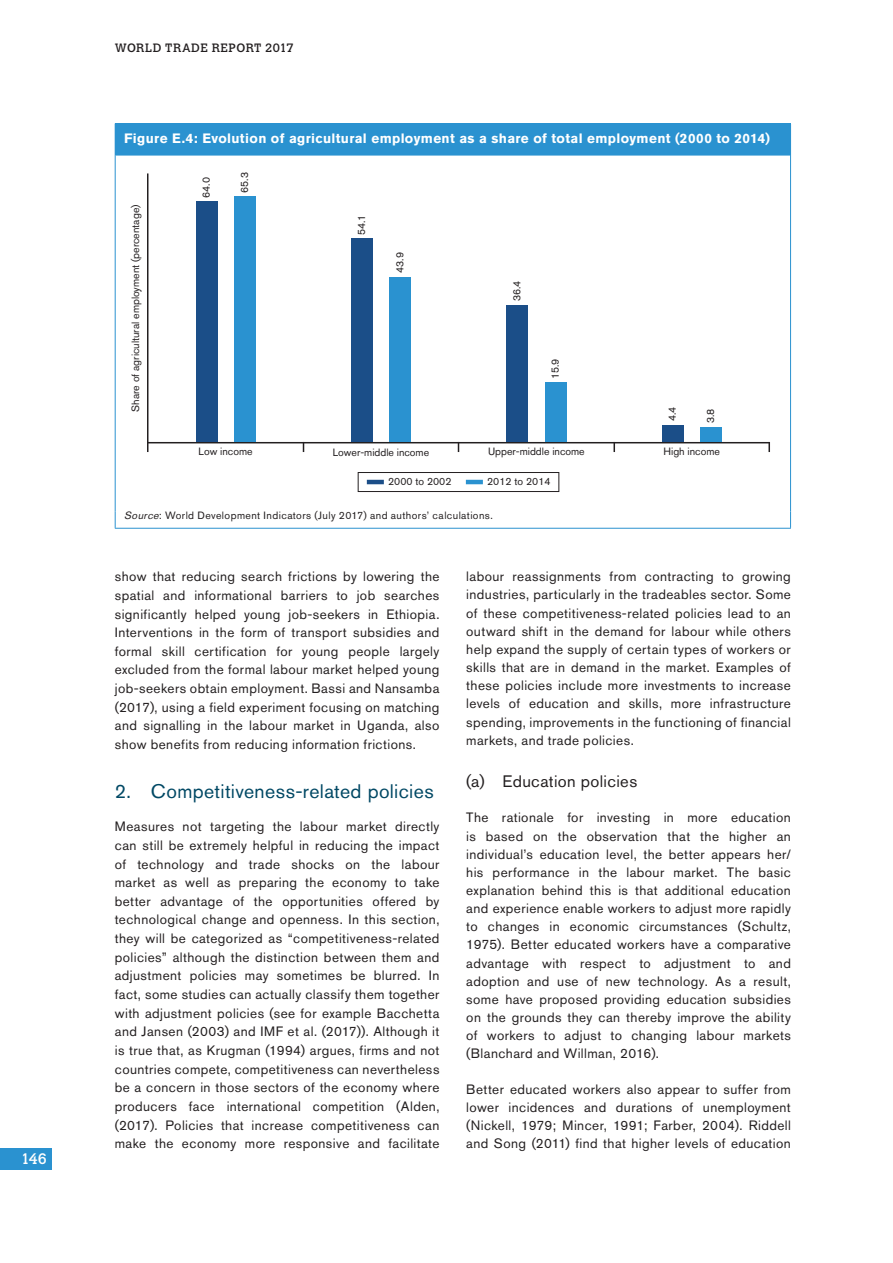
<style>
.page{position:relative;width:893px;height:1263px;background:#fff}
.page>*{position:absolute;margin:0;border:0;box-sizing:border-box;transform-origin:0 0}
.Sous-titres_1{font:19.5px "Akzidenz Grotesk Std";letter-spacing:.02em;color:#004864}
.Sous-titres_2{font:16.5px "Akzidenz Grotesk Std";letter-spacing:.025em;color:#231f20}
.t1{font:15px "Calvert";color:#fff}
.Txt_courant{font:13.5px/18.6px "Akzidenz Grotesk Std";letter-spacing:.03em;color:#231f20;text-align:justify}
.Txt_courant-2{font:700 13.5px "Akzidenz Grotesk BE";letter-spacing:.025em;color:#fff}
.t2{font:12px "Calvert";letter-spacing:.035em;color:#231f20}
.Notes_et_Sources{font:10.5px "Akzidenz Grotesk Std";color:#231f20}
.Notes_et_Sources-2{font:10.5px "Akzidenz Grotesk Std";letter-spacing:.04em;color:#231f20}
.s1{font-style:italic}
</style>
<div class="page">
<div style="left:0;top:1148px;width:51px;height:21px;background:#2a92d0"></div>
<div style="left:115px;top:124px;width:675px;height:31px;background:#2a92d0"></div>
<hr style="left:115px;top:123px;width:676px;height:1px;background:#2a92d0">
<hr style="left:790px;top:124px;width:1px;height:31px;background:#2a92d0">
<hr style="left:115px;top:155px;width:1px;height:356px;background:#2a92d0">
<hr style="left:116px;top:154px;width:674px;height:2px;background:#2a92d0">
<hr style="left:790px;top:155px;width:1px;height:356px;background:#2a92d0">
<svg style="left:115px;top:511px;width:1px;height:17px"></svg>
<svg style="left:790px;top:511px;width:1px;height:17px"></svg>
<hr style="left:115px;top:528px;width:676px;height:1px;background:#2a92d0">
<hr style="left:367px;top:480px;width:17px;height:4px;background:#1b4e88">
<hr style="left:466px;top:480px;width:17px;height:4px;background:#2a92d0">
<div style="left:358px;top:472px;width:201px;height:20px;border:1px solid #231f20"></div>
<hr style="left:147px;top:173px;width:1px;height:270px;background:#231f20">
<svg style="left:613px;top:443px;width:2px;height:8px"></svg>
<svg style="left:768px;top:443px;width:2px;height:8px"></svg>
<hr style="left:148px;top:442px;width:621px;height:1px;background:#231f20">
<div style="left:196px;top:201px;width:21px;height:241px;background:#1b4e88"></div>
<div style="left:234px;top:197px;width:21px;height:245px;background:#2a92d0"></div>
<div style="left:389px;top:277px;width:22px;height:165px;background:#2a92d0"></div>
<div style="left:351px;top:239px;width:21px;height:203px;background:#1b4e88"></div>
<div style="left:545px;top:383px;width:21px;height:59px;background:#2a92d0"></div>
<div style="left:507px;top:305px;width:21px;height:137px;background:#1b4e88"></div>
<div style="left:700px;top:427px;width:21px;height:15px;background:#2a92d0"></div>
<div style="left:662px;top:425px;width:21px;height:17px;background:#1b4e88"></div>
<p class="t1" style="left:21px;top:1150px;width:27px">146</p>
<p class="t2" style="left:115px;top:40px;width:180px">WORLD TRADE REPORT 2017</p>
<p class="Txt_courant-2" style="left:124px;top:130px;width:647px">Figure E.4: Evolution of agricultural employment as a share of total employment (2000 to 2014)</p>
<p class="Notes_et_Sources" style="left:129px;top:411px;width:208px;rotate:-90deg">Share of agricultural employment (percentage)</p>
<p class="Notes_et_Sources" style="left:200px;top:198px;width:22px;rotate:-90deg">64.0</p>
<p class="Notes_et_Sources" style="left:238px;top:193px;width:22px;rotate:-90deg">65.3</p>
<p class="Notes_et_Sources" style="left:355px;top:235px;width:22px;rotate:-90deg">54.1</p>
<p class="Notes_et_Sources" style="left:393px;top:273px;width:22px;rotate:-90deg">43.9</p>
<p class="Notes_et_Sources" style="left:511px;top:301px;width:22px;rotate:-90deg">36.4</p>
<p class="Notes_et_Sources" style="left:549px;top:379px;width:22px;rotate:-90deg">15.9</p>
<p class="Notes_et_Sources" style="left:666px;top:421px;width:16px;rotate:-90deg">4.4</p>
<p class="Notes_et_Sources" style="left:704px;top:423px;width:16px;rotate:-90deg">3.8</p>
<p class="Notes_et_Sources" style="left:199px;top:446px;width:56px">Low income</p>
<p class="Notes_et_Sources" style="left:333px;top:446px;width:98px">Lower-middle income</p>
<p class="Notes_et_Sources" style="left:488px;top:446px;width:98px">Upper-middle income</p>
<p class="Notes_et_Sources" style="left:664px;top:446px;width:58px">High income</p>
<p class="Notes_et_Sources" style="left:388px;top:475px;width:65px">2000 to 2002</p>
<p class="Notes_et_Sources" style="left:487px;top:475px;width:65px">2012 to 2014</p>
<p class="Notes_et_Sources-2" style="left:124px;top:509px;width:370px"><span class="s1">Source</span>: World Development Indicators (July 2017) and authors’ calculations.</p>
<p class="Txt_courant" style="left:115px;top:567px;width:326px">show that reducing search frictions by lowering the spatial and informational barriers to job searches significantly helped young job-seekers in Ethiopia.<br>Interventions in the form of transport subsidies and formal skill certification for young people largely excluded from the formal labour market helped young job-seekers obtain employment. Bassi and Nansamba (2017), using a field experiment focusing on matching and signalling in the labour market in Uganda, also show benefits from reducing information frictions.</p>
<p class="Sous-titres_1" style="left:115px;top:779px;width:320px">2. Competitiveness-related policies</p>
<p class="Txt_courant" style="left:115px;top:817px;width:326px">Measures not targeting the labour market directly can still be extremely helpful in reducing the impact of technology and trade shocks on the labour market as well as preparing the economy to take better advantage of the opportunities offered by technological change and openness. In this section, they will be categorized as “competitiveness-related policies” although the distinction between them and adjustment policies may sometimes be blurred. In fact, some studies can actually classify them together with adjustment policies (see for example Bacchetta and Jansen (2003) and IMF et al. (2017)). Although it is true that, as Krugman (1994) argues, firms and not countries compete, competitiveness can nevertheless be a concern in those sectors of the economy where producers face international competition (Alden, (2017). Policies that increase competitiveness can make the economy more responsive and facilitate</p>
<p class="Txt_courant" style="left:466px;top:567px;width:326px;line-height:18.1px">labour reassignments from contracting to growing industries, particularly in the tradeables sector. Some of these competitiveness-related policies lead to an outward shift in the demand for labour while others help expand the supply of certain types of workers or skills that are in demand in the market. Examples of these policies include more investments to increase levels of education and skills, more infrastructure spending, improvements in the functioning of financial markets, and trade policies.</p>
<p class="Sous-titres_2" style="left:466px;top:772px;width:172px">(a) Education policies</p>
<p class="Txt_courant" style="left:466px;top:808px;width:326px;line-height:18.1px">The rationale for investing in more education is based on the observation that the higher an individual’s education level, the better appears her/ his performance in the labour market. The basic explanation behind this is that additional education and experience enable workers to adjust more rapidly to changes in economic circumstances (Schultz, 1975). Better educated workers have a comparative advantage with respect to adjustment to and adoption and use of new technology. As a result, some have proposed providing education subsidies on the grounds they can thereby improve the ability of workers to adjust to changing labour markets (Blanchard and Willman, 2016).</p>
<p class="Txt_courant" style="left:466px;top:1080px;width:326px;line-height:18.1px">Better educated workers also appear to suffer from lower incidences and durations of unemployment (Nickell, 1979; Mincer, 1991; Farber, 2004). Riddell and Song (2011) find that higher levels of education</p>
</div>
